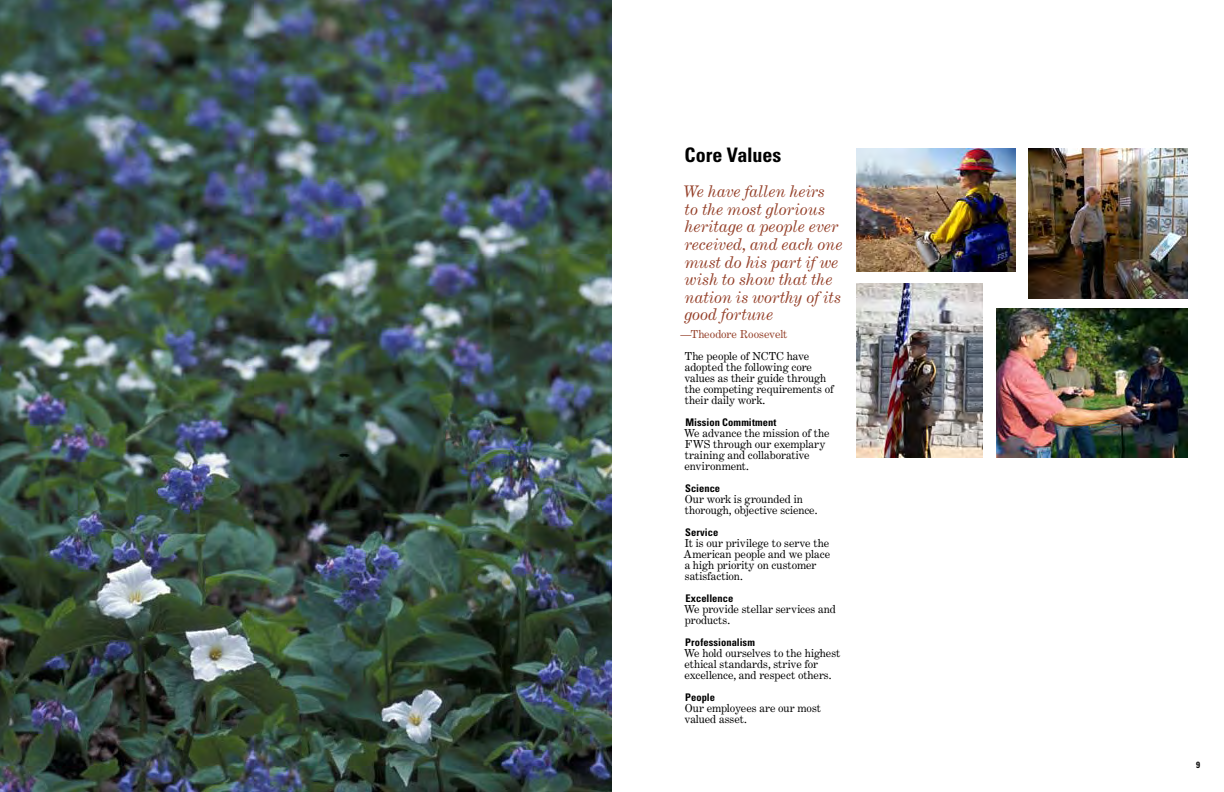
<style>
.page{position:relative;width:1224px;height:792px;background:#fff}
.page>*{position:absolute;margin:0;border:0;box-sizing:border-box;transform-origin:0 0}
.t1{font:700 condensed 20px "Univers LT Std";letter-spacing:-.005em;color:#000}
.t2{font:italic 16px/17.5px "Century Expanded LT Std";color:#943f28}
.t3{font:11px/11px "Century Expanded LT Std";letter-spacing:-.005em;color:#000}
.t4{font:11px "Century Expanded LT Std";letter-spacing:-.005em;color:#943f28}
.t5{font:700 condensed 10.5px "Univers LT Std";letter-spacing:.005em;color:#000}
.t6{font:700 condensed 9px "Univers LT Std";color:#000}
</style>
<div class="page">
<img style="left:0;top:0;width:612px;height:792px">
<img style="left:856px;top:283px;width:127px;height:175px">
<img style="left:1028px;top:148px;width:160px;height:151px">
<img style="left:856px;top:148px;width:160px;height:124px">
<img style="left:996px;top:309px;width:192px;height:149px">
<h1 class="t1" style="left:685px;top:143px;width:98px">Core Values</h1>
<h2 class="t2" style="left:683px;top:183px;width:161px">We have fallen heirs<br>to the most glorious heritage a people ever received, and each one must do his part if we wish to show that the nation is worthy of its good fortune</h2>
<p class="t4" style="left:680px;top:327px;width:108px">—Theodore Roosevelt</p>
<p class="t3" style="left:684px;top:351px;width:151px">The people of NCTC have adopted the following core values as their guide through the competing requirements of their daily work.</p>
<p class="t5" style="left:685px;top:416px;width:93px">Mission Commitment</p>
<p class="t3" style="left:684px;top:428px;width:147px">We advance the mission of the<br>FWS through our exemplary training and collaborative environment.</p>
<p class="t5" style="left:685px;top:482px;width:37px">Science</p>
<p class="t3" style="left:685px;top:494px;width:134px">Our work is grounded in thorough, objective science.</p>
<p class="t5" style="left:685px;top:526px;width:35px">Service</p>
<p class="t3" style="left:684px;top:538px;width:148px">It is our privilege to serve the<br>American people and we place a high priority on customer satisfaction.</p>
<p class="t5" style="left:685px;top:592px;width:49px">Excellence</p>
<p class="t3" style="left:684px;top:604px;width:153px">We provide stellar services and products.</p>
<p class="t5" style="left:685px;top:636px;width:71px">Professionalism</p>
<p class="t3" style="left:684px;top:648px;width:158px">We hold ourselves to the highest ethical standards, strive for excellence, and respect others.</p>
<p class="t5" style="left:685px;top:691px;width:31px">People</p>
<p class="t3" style="left:684px;top:703px;width:138px">Our employees are our most valued asset.</p>
<p class="t6" style="left:1196px;top:759px;width:5px">9</p>
</div>
